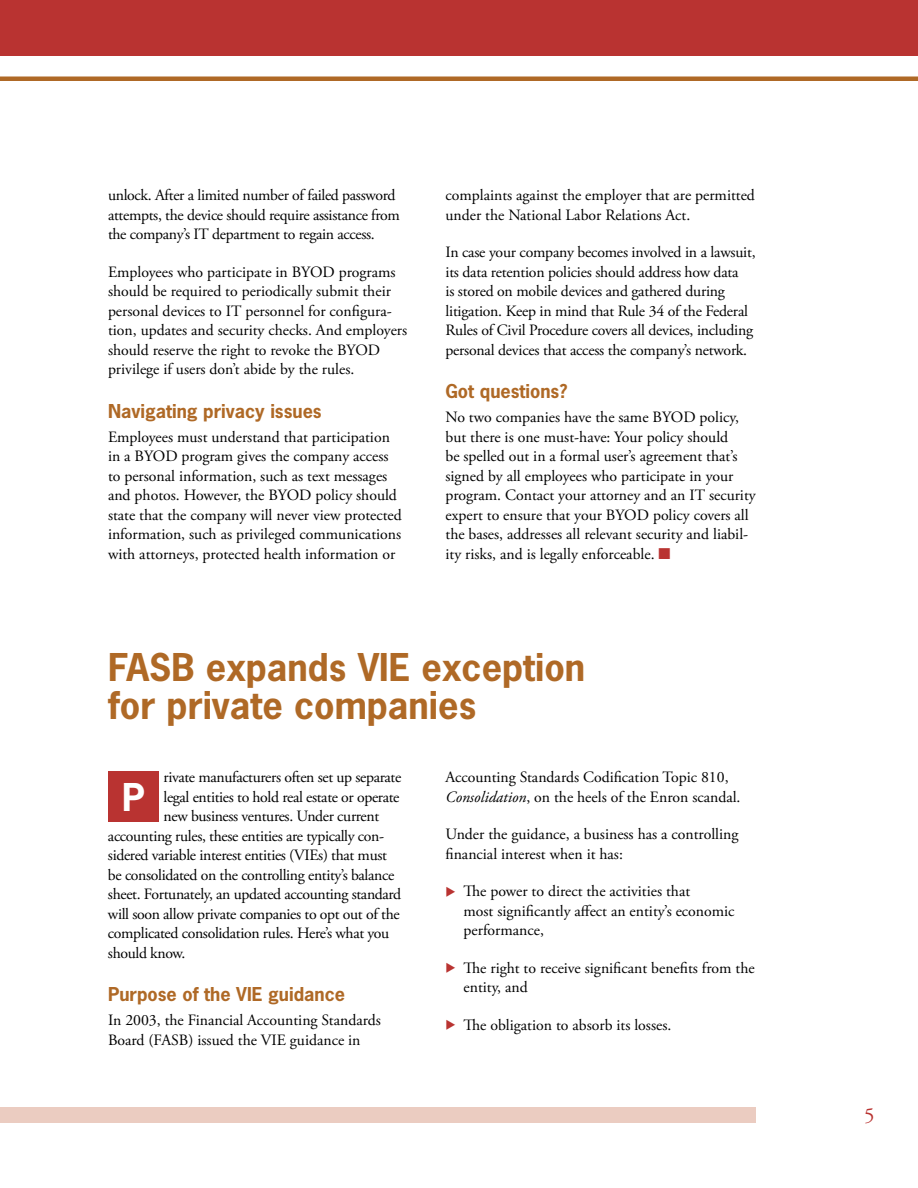
<style>
.page{position:relative;width:918px;height:1188px;background:#fff}
.page>*{position:absolute;margin:0;border:0;box-sizing:border-box;transform-origin:0 0}
.t1{font:700 36px/39px "News Gothic Std";color:#af6926}
.t2{font:700 36px "News Gothic Std";color:#fff}
.t3{font:21px "Adobe Garamond Pro";color:#b93331}
.t4{font:700 18px "News Gothic Std";color:#af6926}
.t5{font:15.75px/19.5px "Adobe Garamond Pro";color:#000}
.t6{font:15.75px/19.5px "Adobe Garamond Pro";letter-spacing:-.02em;color:#000}
.s1{color:#b93331}
.s2{font-style:italic}
</style>
<div class="page">
<div style="left:0;top:0;width:918px;height:56px;background:#b93331"></div>
<div style="left:0;top:76px;width:918px;height:5px;background:#af6926"></div>
<div style="left:0;top:1107px;width:756px;height:16px;background:#ebccc1"></div>
<div style="left:108px;top:771px;width:51px;height:51px;background:#b93331"></div>
<p class="t6" style="left:108px;top:186px;width:294px">unlock. After a limited number of failed password attempts, the device should require assistance from the company’s IT department to regain access.</p>
<p class="t5" style="left:108px;top:263px;width:301px">Employees who participate in BYOD programs should be required to periodically submit their personal devices to IT personnel for configura&shy;tion, updates and security checks. And employers should reserve the right to revoke the BYOD privilege if users don’t abide by the rules.</p>
<p class="t4" style="left:108px;top:399px;width:215px">Navigating privacy issues</p>
<p class="t5" style="left:108px;top:428px;width:295px">Employees must understand that participation in a BYOD program gives the company access to personal information, such as text messages and photos. However, the BYOD policy should state that the company will never view protected information, such as privileged communications with attorneys, protected health information or</p>
<p class="t5" style="left:446px;top:186px;width:311px">complaints against the employer that are permitted under the National Labor Relations Act.</p>
<p class="t5" style="left:446px;top:243px;width:312px">In case your company becomes involved in a lawsuit, its data retention policies should address how data<br>is stored on mobile devices and gathered during litigation. Keep in mind that Rule 34 of the Federal Rules of Civil Procedure covers all devices, including personal devices that access the company’s network.</p>
<p class="t4" style="left:446px;top:380px;width:123px">Got questions?</p>
<p class="t5" style="left:446px;top:408px;width:312px">No two companies have the same BYOD policy, but there is one must-have: Your policy should<br>be spelled out in a formal user’s agreement that’s signed by all employees who participate in your program. Contact your attorney and an IT security expert to ensure that your BYOD policy covers all the bases, addresses all relevant security and liabil&shy;ity risks, and is legally enforceable. <span class="s1">■</span></p>
<h1 class="t1" style="left:108px;top:647px;width:479px">FASB expands VIE exception for private companies</h1>
<p class="t6" style="left:164px;top:768px;width:239px">rivate manufacturers often set up separate</p>
<p class="t6" style="left:164px;top:788px;width:238px">legal entities to hold real estate or operate</p>
<p class="t6" style="left:164px;top:807px;width:217px">new business ventures. Under current</p>
<p class="t6" style="left:108px;top:827px;width:278px">accounting rules, these entities are typically con-</p>
<p class="t6" style="left:108px;top:846px;width:280px">sidered variable interest entities (VIEs) that must</p>
<p class="t6" style="left:108px;top:866px;width:288px">be consolidated on the controlling entity’s balance</p>
<p class="t6" style="left:108px;top:885px;width:295px">sheet. Fortunately, an updated accounting standard</p>
<p class="t6" style="left:108px;top:905px;width:293px">will soon allow private companies to opt out of the</p>
<p class="t6" style="left:108px;top:924px;width:283px">complicated consolidation rules. Here’s what you</p>
<p class="t6" style="left:108px;top:944px;width:79px">should know.</p>
<p class="t4" style="left:108px;top:983px;width:239px">Purpose of the VIE guidance</p>
<p class="t5" style="left:108px;top:1011px;width:274px">In 2003, the Financial Accounting Standards<br>Board (FASB) issued the VIE guidance in</p>
<h1 class="t2" style="left:122px;top:773px;width:24px">P</h1>
<p class="t5" style="left:446px;top:768px;width:297px">Accounting Standards Codification Topic 810,<br><span class="s2">Consolidation</span>, on the heels of the Enron scandal.</p>
<p class="t5" style="left:446px;top:825px;width:294px">Under the guidance, a business has a controlling financial interest when it has:</p>
<p class="t5" style="left:464px;top:882px;width:273px;text-indent:-18px"><span class="s1">◆</span> The power to direct the activities that<br>most significantly affect an entity’s economic performance,</p>
<p class="t5" style="left:464px;top:959px;width:293px;text-indent:-18px"><span class="s1">◆</span> The right to receive significant benefits from the entity, and</p>
<p class="t5" style="left:446px;top:1016px;width:227px"><span class="s1">◆</span> The obligation to absorb its losses.</p>
<h2 class="t3" style="left:864px;top:1103px;width:12px">5</h2>
</div>
